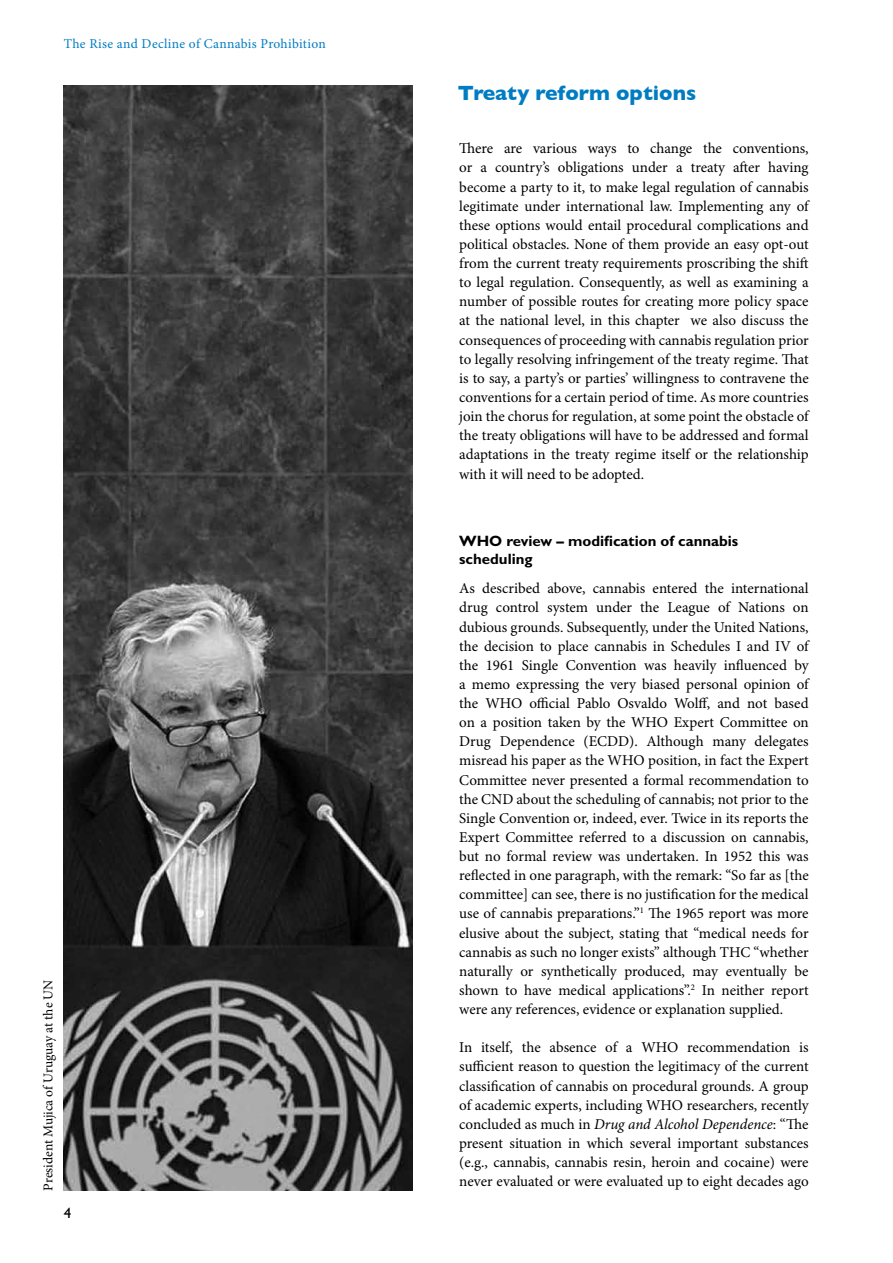
<style>
.page{position:relative;width:893px;height:1263px;background:#fff}
.page>*{position:absolute;margin:0;border:0;box-sizing:border-box;transform-origin:0 0}
.t1{font:700 21px "Gill Sans";color:#007cc3}
.t2{font:15px/19.2px "Minion Pro";color:#000;text-align:justify}
.t3{font:700 15px/18px "Gill Sans Std";color:#000}
.t4{font:15px "Gill Sans Std";color:#000}
.t5{font:13.5px "Minion Pro";letter-spacing:.02em;color:#007cc3}
.t6{font:13.5px "Minion Pro";color:#000}
.s1{font-style:italic}
</style>
<div class="page">
<img style="left:64px;top:86px;width:348px;height:1105px">
<p class="t5" style="left:64px;top:36px;width:263px">The Rise and Decline of Cannabis Prohibition</p>
<p class="t6" style="left:40px;top:1191px;width:212px;rotate:-90deg">President Mujica of Uruguay at the UN</p>
<p class="t4" style="left:64px;top:1204px;width:9px">4</p>
<h1 class="t1" style="left:458px;top:81px;width:240px">Treaty reform options</h1>
<p class="t2" style="left:459px;top:140px;width:351px">There are various ways to change the conventions, or a country’s obligations under a treaty after having become a party to it, to make legal regulation of cannabis legitimate under international law. Implementing any of these options would entail procedural complications and political obstacles. None of them provide an easy opt-out from the current treaty requirements proscribing the shift to legal regulation. Consequently, as well as examining a number of possible routes for creating more policy space at the national level, in this chapter we also discuss the consequences of proceeding with cannabis regulation prior to legally resolving infringement of the treaty regime. That is to say, a party’s or parties’ willingness to contravene the conventions for a certain period of time. As more countries join the chorus for regulation, at some point the obstacle of the treaty obligations will have to be addressed and formal adaptations in the treaty regime itself or the relationship with it will need to be adopted.</p>
<p class="t3" style="left:459px;top:532px;width:281px">WHO review – modification of cannabis scheduling</p>
<p class="t2" style="left:459px;top:579px;width:351px">As described above, cannabis entered the international drug control system under the League of Nations on dubious grounds. Subsequently, under the United Nations, the decision to place cannabis in Schedules I and IV of the 1961 Single Convention was heavily influenced by a memo expressing the very biased personal opinion of the WHO official Pablo Osvaldo Wolff, and not based on a position taken by the WHO Expert Committee on Drug Dependence (ECDD). Although many delegates misread his paper as the WHO position, in fact the Expert Committee never presented a formal recommendation to the CND about the scheduling of cannabis; not prior to the Single Convention or, indeed, ever. Twice in its reports the Expert Committee referred to a discussion on cannabis, but no formal review was undertaken. In 1952 this was reflected in one paragraph, with the remark: “So far as [the committee] can see, there is no justification for the medical use of cannabis preparations.”<sup>1</sup> The 1965 report was more elusive about the subject, stating that “medical needs for cannabis as such no longer exists” although THC “whether naturally or synthetically produced, may eventually be shown to have medical applications”.<sup>2</sup> In neither report were any references, evidence or explanation supplied.</p>
<p class="t2" style="left:459px;top:1038px;width:351px">In itself, the absence of a WHO recommendation is sufficient reason to question the legitimacy of the current classification of cannabis on procedural grounds. A group of academic experts, including WHO researchers, recently concluded as much in <span class="s1">Drug and Alcohol Dependence</span>: “The present situation in which several important substances (e.g., cannabis, cannabis resin, heroin and cocaine) were never evaluated or were evaluated up to eight decades ago</p>
</div>
